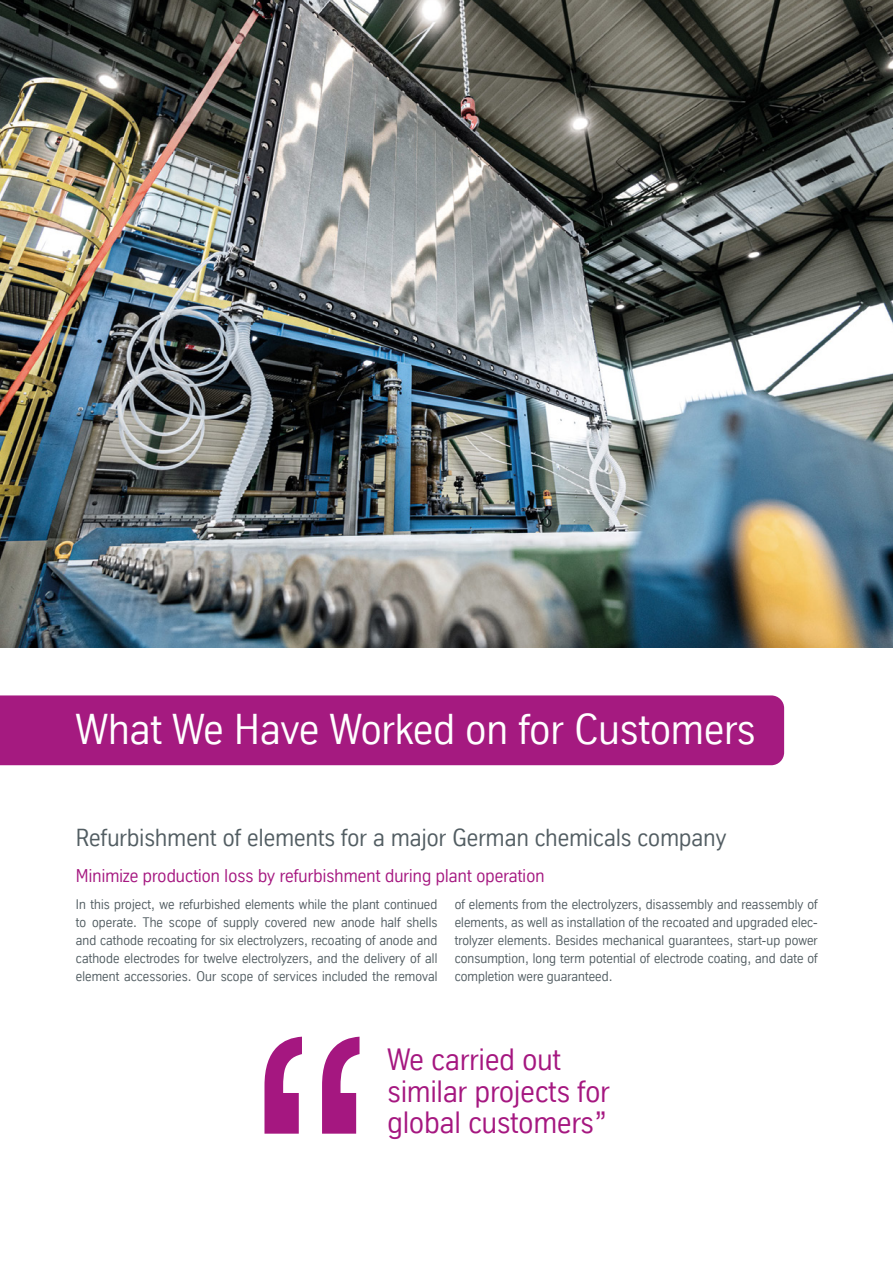
<style>
.page{position:relative;width:893px;height:1263px;background:#fff}
.page>*{position:absolute;margin:0;border:0;box-sizing:border-box;transform-origin:0 0}
.Einf__Abs{font:42px "TK Type";color:#fff}
.Einf__Abs-2{font:30px/31.5px "TK Type";color:#a51780}
.Einf__Abs-3{font:24px "TK Type";color:#525d62}
.Einf__Abs-4{font:18px "TK Type";color:#a51780}
.Einf__Abs-5{font:13.5px/18px "TK Type";color:#525d62;text-align:justify}
</style>
<div class="page">
<img style="left:0;top:0;width:893px;height:648px">
<div style="left:0;top:695px;width:784px;height:70px;background:#a51a80"></div>
<svg style="left:264px;top:1037px;width:96px;height:97px"></svg>
<p class="Einf__Abs" style="left:76px;top:706px;width:681px">What We Have Worked on for Customers</p>
<p class="Einf__Abs-3" style="left:76px;top:824px;width:652px">Refurbishment of elements for a major German chemicals company</p>
<p class="Einf__Abs-4" style="left:76px;top:865px;width:470px">Minimize production loss by refurbishment during plant operation</p>
<p class="Einf__Abs-5" style="left:76px;top:895px;width:363px">In this project, we refurbished elements while the plant continued to operate. The scope of supply covered new anode half shells and cathode recoating for six electrolyzers, recoating of anode and cathode electrodes for twelve electrolyzers, and the delivery of all element accessories. Our scope of services included the removal</p>
<p class="Einf__Abs-5" style="left:455px;top:895px;width:365px">of elements from the electrolyzers, disassembly and reassembly of elements, as well as installation of the recoated and upgraded elec&shy;trolyzer elements. Besides mechanical guarantees, start-up power consumption, long term potential of electrode coating, and date of completion were guaranteed.</p>
<p class="Einf__Abs-2" style="left:388px;top:1044px;width:224px">We carried out similar projects for global customers”</p>
</div>
